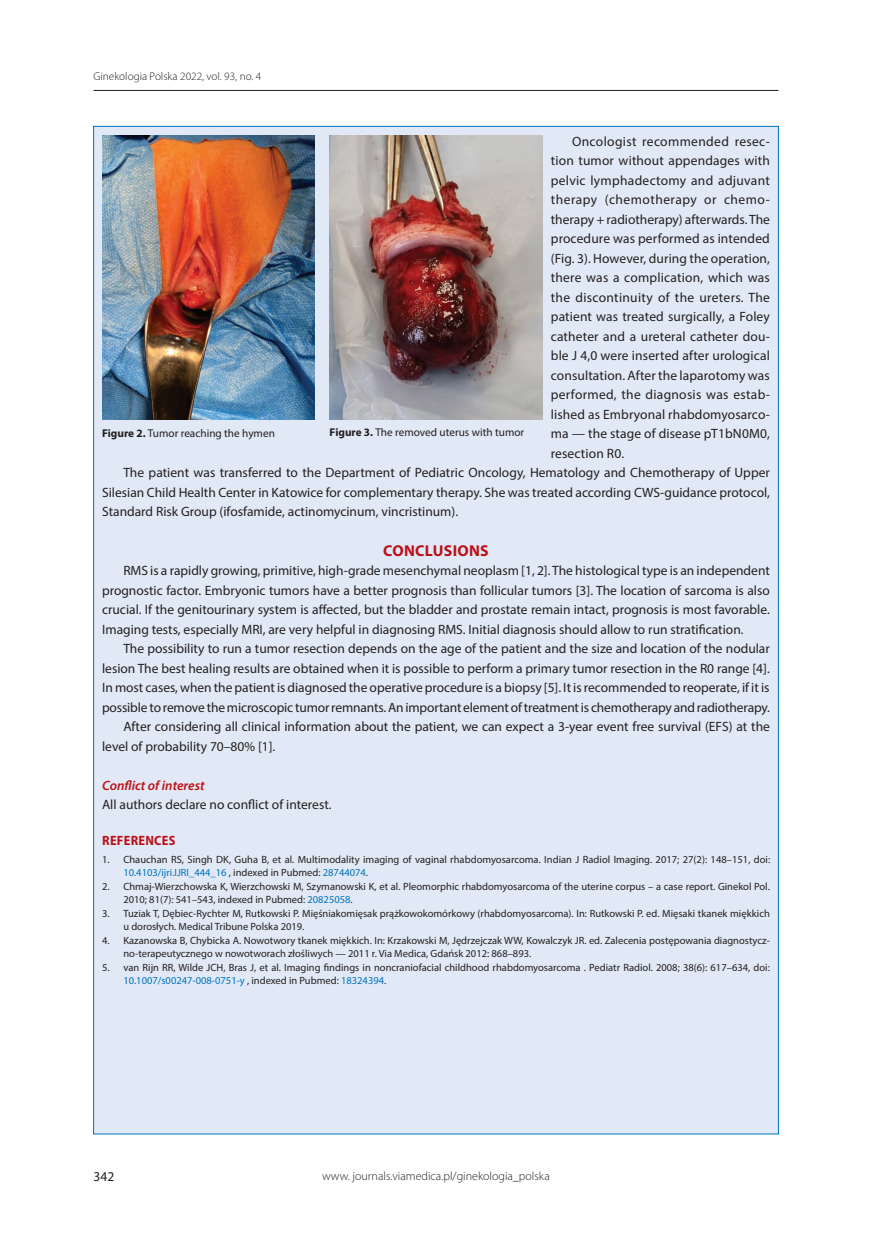
<style>
.page{position:relative;width:872px;height:1234px;background:#fff}
.page>*{position:absolute;margin:0;border:0;box-sizing:border-box;transform-origin:0 0}
._12_Srodtytul_1{font:700 15.75px "Myriad Pro";letter-spacing:.02em;color:#bb1018}
._08_Tekst{font:13.5px/19.5px "Myriad Pro";color:#231f20;text-align:justify}
._08_Tekst_bez_wcieci{font:13.5px "Myriad Pro";color:#231f20}
._12_Srodtytul_4{font:italic 600 13.5px "Myriad Pro";color:#bb1018}
._17_Pismiennictwo_ty{font:700 semi-condensed 13.5px "Myriad Pro";letter-spacing:.02em;color:#bb1018}
._99_str_L{font:13.5px "Myriad Pro";color:#231f20}
.t1{font:300 12px "Myriad Pro";color:#231f20}
._15_Rycina_podpis{font:11.25px "Myriad Pro";color:#231f20}
.t2{font:300 11.25px "Myriad Pro";color:#231f20}
.t3{font:10.5px/13.5px "Myriad Pro";color:#231f20}
.s1{color:#0072bc}
.s2{font-weight:700}
</style>
<div class="page">
<hr style="left:94px;top:90px;width:684px;height:1px;background:#231f20">
<div style="left:93px;top:126px;width:685px;height:1008px;background:#e1e9f6;border:1px solid #0072bc"></div>
<img style="left:102px;top:135px;width:213px;height:284px">
<img style="left:330px;top:135px;width:212px;height:284px">
<p class="t2" style="left:94px;top:71px;width:169px">Ginekologia Polska 2022, vol. 93, no. 4</p>
<p class="_08_Tekst" style="left:551px;top:131px;width:221px;text-indent:21px">Oncologist recommended resec&shy;tion tumor without appendages with pelvic lymphadectomy and adjuvant therapy (chemotherapy or chemo&shy;therapy + radiotherapy) afterwards. The procedure was performed as intended (Fig. 3). However, during the operation, there was a complication, which was the discontinuity of the ureters. The patient was treated surgically, a Foley catheter and a ureteral catheter dou&shy;ble J 4,0 were inserted after urological consultation. After the laparotomy was performed, the diagnosis was estab&shy;lished as Embryonal rhabdomyosarco&shy;ma — the stage of disease pT1bN0M0, resection R0.</p>
<p class="_08_Tekst" style="left:102px;top:463px;width:669px;text-indent:21px">The patient was transferred to the Department of Pediatric Oncology, Hematology and Chemotherapy of Upper Silesian Child Health Center in Katowice for complementary therapy. She was treated according CWS-guidance protocol, Standard Risk Group (ifosfamide, actinomycinum, vincristinum).</p>
<p class="_12_Srodtytul_1" style="left:383px;top:540px;width:107px">CONCLUSIONS</p>
<p class="_08_Tekst" style="left:102px;top:560px;width:669px;text-indent:21px">RMS is a rapidly growing, primitive, high-grade mesenchymal neoplasm [1, 2]. The histological type is an independent prognostic factor. Embryonic tumors have a better prognosis than follicular tumors [3]. The location of sarcoma is also crucial. If the genitourinary system is affected, but the bladder and prostate remain intact, prognosis is most favorable.<br>Imaging tests, especially MRI, are very helpful in diagnosing RMS. Initial diagnosis should allow to run stratification.</p>
<p class="_08_Tekst" style="left:102px;top:638px;width:669px;text-indent:21px">The possibility to run a tumor resection depends on the age of the patient and the size and location of the nodular lesion The best healing results are obtained when it is possible to perform a primary tumor resection in the R0 range [4].<br>In most cases, when the patient is diagnosed the operative procedure is a biopsy [5]. It is recommended to reoperate, if it is possible to remove the microscopic tumor remnants. An important element of treatment is chemotherapy and radiotherapy.</p>
<p class="_08_Tekst" style="left:102px;top:716px;width:669px;text-indent:21px">After considering all clinical information about the patient, we can expect a 3-year event free survival (EFS) at the level of probability 70–80% [1].</p>
<p class="_12_Srodtytul_4" style="left:102px;top:776px;width:104px">Conflict of interest</p>
<p class="_08_Tekst_bez_wcieci" style="left:102px;top:796px;width:231px">All authors declare no conflict of interest.</p>
<p class="_17_Pismiennictwo_ty" style="left:102px;top:832px;width:75px">REFERENCES</p>
<p class="t3" style="left:123px;top:852px;width:648px;text-indent:-21px">1. Chauchan RS, Singh DK, Guha B, et al. Multimodality imaging of vaginal rhabdomyosarcoma. Indian J Radiol Imaging. 2017; 27(2): 148–151, doi:<br><span class="s1">10.4103/ijri.IJRI_444_16</span> , indexed in Pubmed: <span class="s1">28744074</span>.</p>
<p class="t3" style="left:123px;top:879px;width:648px;text-indent:-21px">2. Chmaj-Wierzchowska K, Wierzchowski M, Szymanowski K, et al. Pleomorphic rhabdomyosarcoma of the uterine corpus – a case report. Ginekol Pol.<br>2010; 81(7): 541–543, indexed in Pubmed: <span class="s1">20825058</span>.</p>
<p class="t3" style="left:123px;top:906px;width:648px;text-indent:-21px">3. Tuziak T, Dębiec-Rychter M, Rutkowski P. Mięśniakomięsak prążkowokomórkowy (rhabdomyosarcoma). In: Rutkowski P. ed. Mięsaki tkanek miękkich u dorosłych. Medical Tribune Polska 2019.</p>
<p class="t3" style="left:123px;top:933px;width:648px;text-indent:-21px">4. Kazanowska B, Chybicka A. Nowotwory tkanek miękkich. In: Krzakowski M, Jędrzejczak WW, Kowalczyk JR. ed. Zalecenia postępowania diagnostycz&shy;no-terapeutycznego w nowotworach złośliwych — 2011 r. Via Medica, Gdańsk 2012: 868–893.</p>
<p class="t3" style="left:123px;top:960px;width:648px;text-indent:-21px">5. van Rijn RR, Wilde JCH, Bras J, et al. Imaging findings in noncraniofacial childhood rhabdomyosarcoma . Pediatr Radiol. 2008; 38(6): 617–634, doi:<br><span class="s1">10.1007/s00247-008-0751-y</span> , indexed in Pubmed: <span class="s1">18324394</span>.</p>
<p class="_15_Rycina_podpis" style="left:102px;top:426px;width:174px"><span class="s2">Figure 2.</span> Tumor reaching the hymen</p>
<p class="_15_Rycina_podpis" style="left:330px;top:425px;width:196px"><span class="s2">Figure 3.</span> The removed uterus with tumor</p>
<p class="_99_str_L" style="left:94px;top:1168px;width:22px">342</p>
<p class="t1" style="left:322px;top:1169px;width:229px">www. journals.viamedica.pl/ginekologia_polska</p>
</div>
